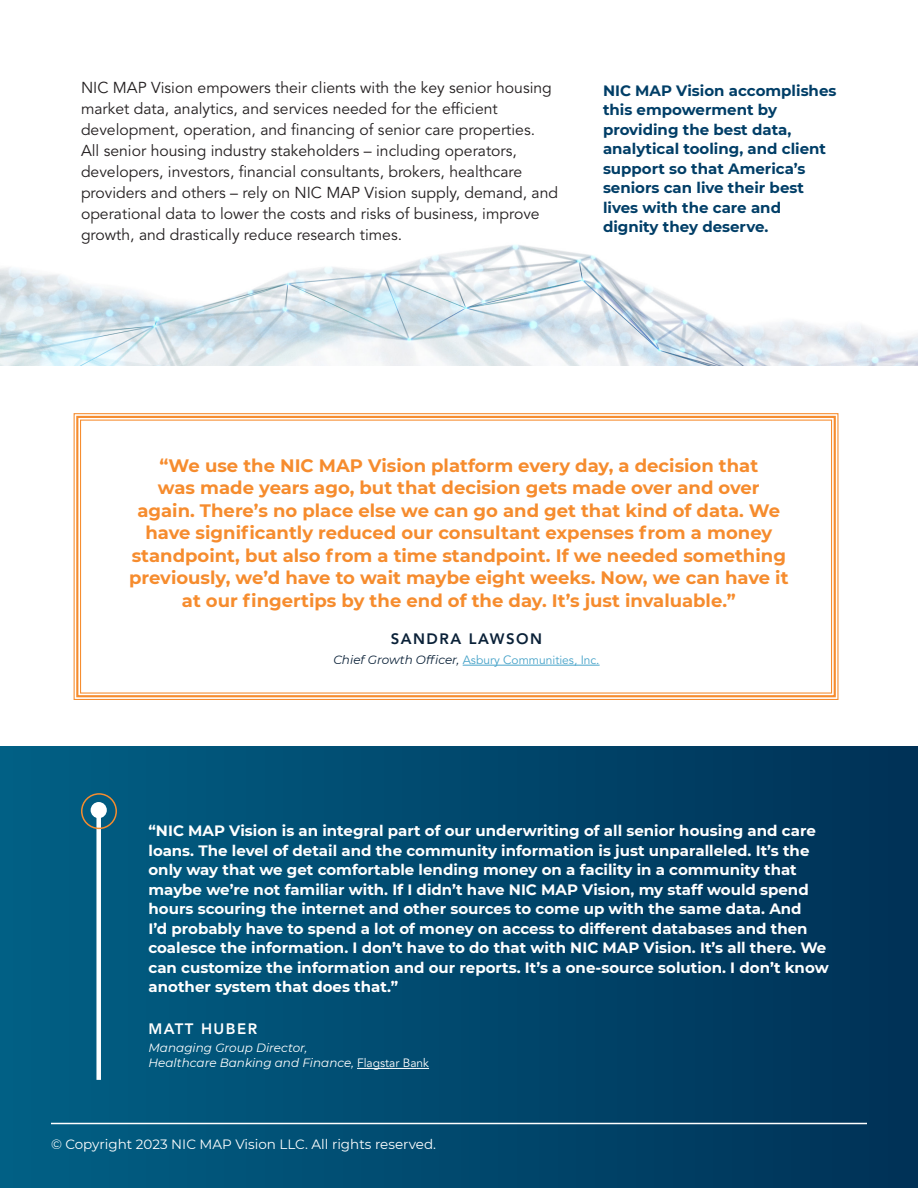
<style>
.page{position:relative;width:918px;height:1188px;background:#fff}
.page>*{position:absolute;margin:0;border:0;box-sizing:border-box;transform-origin:0 0}
.t1{font:700 18px/22.5px "Montserrat";color:#f68c2e;text-align:center}
.t2{font:15.75px/21px "Avenir LT Std";color:#231f20}
.t3{font:700 15px/19.5px "Montserrat";color:#fff}
.t4{font:700 15px/19.5px "Montserrat";color:#003e67}
.t5{font:800 15px "Avenir LT Std";letter-spacing:.1em;color:#0a2138}
.t6{font:800 15px "Avenir LT Std";letter-spacing:.1em;color:#fff}
.t7{font:13.5px "Montserrat";color:#fff}
.t8{font:italic 12px/15px "Montserrat";color:#fff}
.t9{font:12px "Avenir LT Std";color:#47a3c9}
.s1{font-family:"Montserrat";font-style:italic;color:#0a2138}
.s2{font-family:"Avenir LT Std";font-style:normal}
</style>
<div class="page">
<img style="left:0;top:245px;width:918px;height:120px">
<svg style="left:73px;top:413px;width:766px;height:287px"></svg>
<div style="left:76px;top:416px;width:760px;height:281px;border:2px solid #f68c2e"></div>
<div style="left:0;top:746px;width:918px;height:442px;background:linear-gradient(to right,#026085,#003156)"></div>
<div style="left:96px;top:810px;width:5px;height:270px;background:#fff"></div>
<div style="left:91px;top:802px;width:16px;height:16px;background:#fff;border-radius:50%"></div>
<div style="left:81px;top:793px;width:36px;height:36px;border:2px solid #f68c2e;border-radius:50%"></div>
<hr style="left:463px;top:665px;width:137px;height:1px;background:#47a3c9">
<hr style="left:357px;top:1068px;width:72px;height:1px;background:#fff">
<hr style="left:51px;top:1123px;width:816px;height:1px;background:#fff">
<p class="t2" style="left:81px;top:78px;width:479px">NIC MAP Vision empowers their clients with the key senior housing market data, analytics, and services needed for the efficient development, operation, and financing of senior care properties.<br>All senior housing industry stakeholders – including operators, developers, investors, financial consultants, brokers, healthcare providers and others – rely on NIC MAP Vision supply, demand, and operational data to lower the costs and risks of business, improve growth, and drastically reduce research times.</p>
<p class="t4" style="left:603px;top:80px;width:235px">NIC MAP Vision accomplishes this empowerment by providing the best data, analytical tooling, and client support so that America’s seniors can live their best lives with the care and dignity they deserve.</p>
<p class="t1" style="left:129px;top:453px;width:661px">“We use the NIC MAP Vision platform every day, a decision that<br>was made years ago, but that decision gets made over and over again. There’s no place else we can go and get that kind of data. We have significantly reduced our consultant expenses from a money standpoint, but also from a time standpoint. If we needed something previously, we’d have to wait maybe eight weeks. Now, we can have it at our fingertips by the end of the day. It’s just invaluable.”</p>
<p class="t5" style="left:391px;top:630px;width:153px">SANDRA LAWSON</p>
<p class="t9" style="left:333px;top:653px;width:268px"><span class="s1">Chief Growth Officer,</span> Asbury Communities, Inc.</p>
<p class="t3" style="left:148px;top:820px;width:682px">“NIC MAP Vision is an integral part of our underwriting of all senior housing and care loans. The level of detail and the community information is just unparalleled. It’s the only way that we get comfortable lending money on a facility in a community that maybe we’re not familiar with. If I didn’t have NIC MAP Vision, my staff would spend hours scouring the internet and other sources to come up with the same data. And<br>I’d probably have to spend a lot of money on access to different databases and then coalesce the information. I don’t have to do that with NIC MAP Vision. It’s all there. We can customize the information and our reports. It’s a one-source solution. I don’t know another system that does that.”</p>
<p class="t6" style="left:148px;top:1020px;width:110px">MATT HUBER</p>
<p class="t8" style="left:148px;top:1040px;width:282px">Managing Group Director,<br>Healthcare Banking and Finance, <span class="s2">Flagstar Bank</span></p>
<p class="t7" style="left:51px;top:1135px;width:387px">© Copyright 2023 NIC MAP Vision LLC. All rights reserved.</p>
</div>
